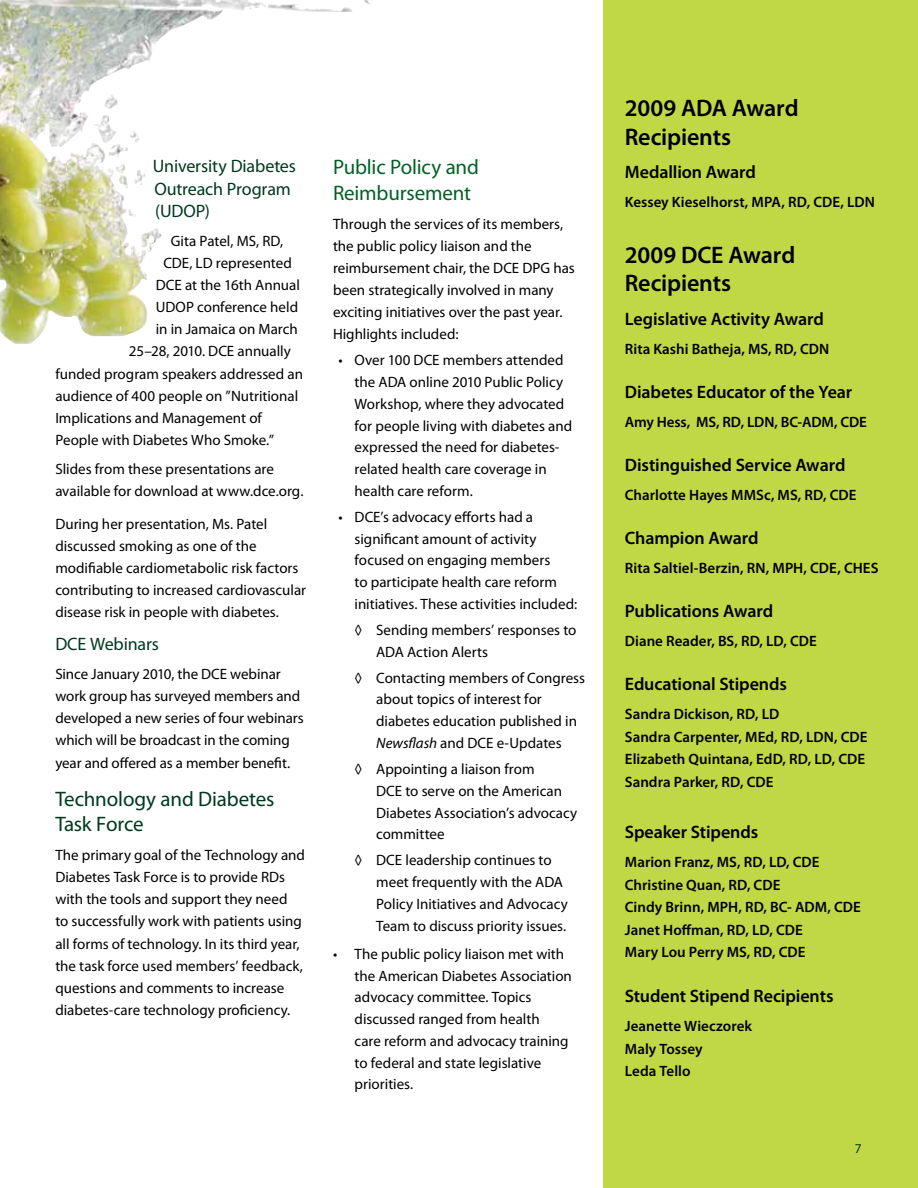
<style>
.page{position:relative;width:918px;height:1188px;background:#fff}
.page>*{position:absolute;margin:0;border:0;box-sizing:border-box;transform-origin:0 0}
.t1{font:600 24px/28.5px "Myriad Pro";letter-spacing:-.01em;color:#000}
.t2{font:21px/25.5px "Myriad Pro";letter-spacing:-.01em;color:#00391f}
.t3{font:21px/25.5px "Myriad Pro";letter-spacing:-.01em;color:#006225}
.t4{font:600 18px "Myriad Pro";letter-spacing:-.005em;color:#000}
.t5{font:18px/22.5px "Myriad Pro";letter-spacing:-.01em;color:#00391f}
.t6{font:15px/21.8px "Myriad Pro";color:#000}
.t7{font:600 15px/22.5px "Myriad Pro";color:#000}
.t8{font:13.5px "Myriad Pro";color:#00391f}
.s1{font-style:italic}
</style>
<div class="page">
<img style="left:0;top:0;width:371px;height:344px">
<div style="left:604px;top:0;width:314px;height:1188px;background:#c1d846"></div>
<p class="t5" style="left:153px;top:155px;width:145px">University Diabetes<br>Outreach Program (UDOP)</p>
<p class="t6" style="left:171px;top:230px;width:114px">Gita Patel, MS, RD,</p>
<p class="t6" style="left:163px;top:252px;width:130px">CDE, LD represented</p>
<p class="t6" style="left:156px;top:274px;width:146px">DCE at the 16th Annual</p>
<p class="t6" style="left:156px;top:296px;width:144px">UDOP conference held</p>
<p class="t6" style="left:156px;top:318px;width:143px">in in Jamaica on March</p>
<p class="t6" style="left:129px;top:340px;width:163px">25–28, 2010. DCE annually</p>
<p class="t6" style="left:55px;top:362px;width:249px">funded program speakers addressed an</p>
<p class="t6" style="left:55px;top:385px;width:244px">audience of 400 people on ”Nutritional</p>
<p class="t6" style="left:55px;top:407px;width:208px">Implications and Management of</p>
<p class="t6" style="left:55px;top:429px;width:220px">People with Diabetes Who Smoke.”</p>
<p class="t6" style="left:55px;top:457px;width:250px;line-height:22.2px">Slides from these presentations are available for download at www.dce.org.</p>
<p class="t6" style="left:55px;top:512px;width:252px;line-height:22.2px">During her presentation, Ms. Patel discussed smoking as one of the modifiable cardiometabolic risk factors contributing to increased cardiovascular disease risk in people with diabetes.</p>
<p class="t5" style="left:55px;top:633px;width:105px">DCE Webinars</p>
<p class="t6" style="left:55px;top:663px;width:250px;line-height:22.2px">Since January 2010, the DCE webinar work group has surveyed members and developed a new series of four webinars which will be broadcast in the coming year and offered as a member benefit.</p>
<h2 class="t2" style="left:55px;top:786px;width:220px">Technology and Diabetes<br>Task Force</h2>
<p class="t6" style="left:55px;top:844px;width:251px;line-height:22.2px">The primary goal of the Technology and Diabetes Task Force is to provide RDs with the tools and support they need<br>to successfully work with patients using all forms of technology. In its third year, the task force used members’ feedback, questions and comments to increase diabetes-care technology proficiency.</p>
<h2 class="t3" style="left:333px;top:154px;width:147px">Public Policy and<br>Reimbursement</h2>
<p class="t6" style="left:333px;top:212px;width:243px;line-height:22.2px">Through the services of its members, the public policy liaison and the reimbursement chair, the DCE DPG has been strategically involved in many exciting initiatives over the past year.<br>Highlights included:</p>
<p class="t6" style="left:355px;top:349px;width:219px;text-indent:-16px">• Over 100 DCE members attended the ADA online 2010 Public Policy<br>Workshop, where they advocated for people living with diabetes and expressed the need for diabetes&shy;related health care coverage in health care reform.</p>
<p class="t6" style="left:355px;top:506px;width:224px;text-indent:-16px">• DCE’s advocacy efforts had a significant amount of activity focused on engaging members<br>to participate health care reform initiatives. These activities included:</p>
<p class="t6" style="left:376px;top:619px;width:202px;text-indent:-22px">◊ Sending members’ responses to<br>ADA Action Alerts</p>
<p class="t6" style="left:376px;top:667px;width:210px;text-indent:-22px">◊ Contacting members of Congress about topics of interest for diabetes education published in<br><span class="s1">Newsflash</span> and DCE e-Updates</p>
<p class="t6" style="left:376px;top:758px;width:203px;text-indent:-22px">◊ Appointing a liaison from<br>DCE to serve on the American<br>Diabetes Association’s advocacy committee</p>
<p class="t6" style="left:376px;top:849px;width:193px;text-indent:-22px">◊ DCE leadership continues to meet frequently with the ADA<br>Policy Initiatives and Advocacy<br>Team to discuss priority issues.</p>
<p class="t6" style="left:355px;top:943px;width:219px;text-indent:-22px">• The public policy liaison met with the American Diabetes Association advocacy committee. Topics discussed ranged from health<br>care reform and advocacy training to federal and state legislative priorities.</p>
<h1 class="t1" style="left:625px;top:93px;width:175px">2009 ADA Award<br>Recipients</h1>
<p class="t4" style="left:625px;top:161px;width:133px">Medallion Award</p>
<p class="t7" style="left:625px;top:190px;width:252px">Kessey Kieselhorst, MPA, RD, CDE, LDN</p>
<h1 class="t1" style="left:625px;top:240px;width:172px">2009 DCE Award<br>Recipients</h1>
<p class="t4" style="left:625px;top:307px;width:201px">Legislative Activity Award</p>
<p class="t7" style="left:625px;top:337px;width:206px">Rita Kashi Batheja, MS, RD, CDN</p>
<p class="t4" style="left:625px;top:380px;width:229px">Diabetes Educator of the Year</p>
<p class="t7" style="left:625px;top:410px;width:244px">Amy Hess, MS, RD, LDN, BC-ADM, CDE</p>
<p class="t4" style="left:625px;top:453px;width:222px">Distinguished Service Award</p>
<p class="t7" style="left:625px;top:483px;width:233px">Charlotte Hayes MMSc, MS, RD, CDE</p>
<p class="t4" style="left:625px;top:526px;width:135px">Champion Award</p>
<p class="t7" style="left:625px;top:556px;width:255px">Rita Saltiel-Berzin, RN, MPH, CDE, CHES</p>
<p class="t4" style="left:625px;top:600px;width:150px">Publications Award</p>
<p class="t7" style="left:625px;top:629px;width:194px">Diane Reader, BS, RD, LD, CDE</p>
<p class="t4" style="left:625px;top:673px;width:164px">Educational Stipends</p>
<p class="t7" style="left:625px;top:702px;width:244px">Sandra Dickison, RD, LD<br>Sandra Carpenter, MEd, RD, LDN, CDE<br>Elizabeth Quintana, EdD, RD, LD, CDE<br>Sandra Parker, RD, CDE</p>
<p class="t4" style="left:625px;top:821px;width:135px">Speaker Stipends</p>
<p class="t7" style="left:625px;top:851px;width:238px">Marion Franz, MS, RD, LD, CDE<br>Christine Quan, RD, CDE<br>Cindy Brinn, MPH, RD, BC- ADM, CDE<br>Janet Hoffman, RD, LD, CDE<br>Mary Lou Perry MS, RD, CDE</p>
<p class="t4" style="left:625px;top:985px;width:210px">Student Stipend Recipients</p>
<p class="t7" style="left:625px;top:1015px;width:129px">Jeanette Wieczorek<br>Maly Tossey<br>Leda Tello</p>
<p class="t8" style="left:855px;top:1140px;width:8px">7</p>
</div>
